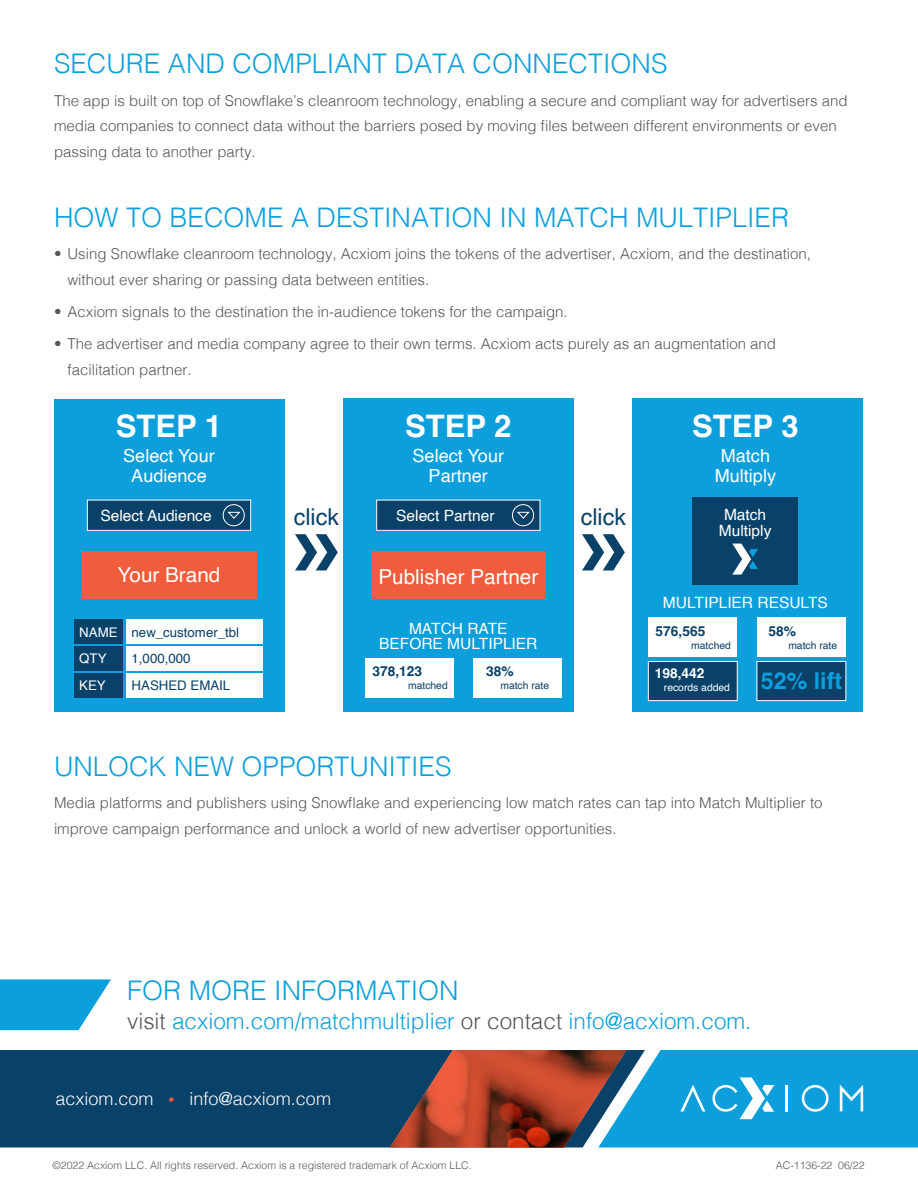
<style>
.page{position:relative;width:918px;height:1188px;background:#fff}
.page>*{position:absolute;margin:0;border:0;box-sizing:border-box;transform-origin:0 0}
.t1{font:700 31.05px "Helvetica";color:#fff}
.t2{font:300 27px "Helvetica";color:#0c9fdc}
.t3{font:23.25px "Helvetica";color:#094168}
.t4{font:700 23.25px "Helvetica";color:#0c9fdc}
.t5{font:300 22.5px "Helvetica";color:#0c9fdc}
.t6{font:20.7px "Helvetica";color:#fff}
.t7{font:18.15px/20.7px "Helvetica";color:#fff;text-align:center}
.t8{font:300 18px "Helvetica";color:#fff}
.t9{font:15.45px/15.5px "Helvetica";color:#fff;text-align:center}
.t10{font:300 15px/25.5px "Helvetica";color:#53565a}
.t11{font:700 13.8px "Helvetica";color:#094168}
.t12{font:700 13.8px "Helvetica";color:#fff}
.t13{font:13.2px/25.8px "Helvetica";color:#094168}
.t14{font:13.2px "Helvetica";color:#fff}
.t15{font:300 10.5px "Helvetica";color:#53565a}
.t16{font:10.35px "Helvetica";color:#094168}
.t17{font:10.35px "Helvetica";color:#fff}
.s1{color:#fff}
.s2{color:#53565a}
.s3{font-size:12px;color:#f15d3c}
</style>
<div class="page">
<div style="left:0;top:1050px;width:390px;height:97px;background:#094168"></div>
<svg style="left:390px;top:1050px;width:528px;height:97px;background:#4f7b96"></svg>
<svg style="left:0;top:979px;width:111px;height:51px;background:#31ade1"></svg>
<div style="left:632px;top:399px;width:230px;height:313px;background:#0c9fdc"></div>
<div style="left:54px;top:399px;width:230px;height:313px;background:#0c9fdc"></div>
<div style="left:343px;top:399px;width:230px;height:313px;background:#0c9fdc"></div>
<svg style="left:295px;top:534px;width:43px;height:37px"></svg>
<svg style="left:582px;top:534px;width:43px;height:37px"></svg>
<div style="left:693px;top:497px;width:105px;height:87px;background:#094168"></div>
<div style="left:82px;top:551px;width:174px;height:47px;background:#f15d3c"></div>
<div style="left:371px;top:551px;width:175px;height:47px;background:#f15d3c"></div>
<svg style="left:732px;top:544px;width:26px;height:31px"></svg>
<div style="left:75px;top:619px;width:48px;height:25px;background:#094168"></div>
<div style="left:75px;top:646px;width:48px;height:25px;background:#094168"></div>
<div style="left:75px;top:673px;width:48px;height:25px;background:#094168"></div>
<div style="left:127px;top:619px;width:136px;height:25px;background:#fff"></div>
<div style="left:127px;top:646px;width:136px;height:25px;background:#fff"></div>
<div style="left:127px;top:673px;width:136px;height:25px;background:#fff"></div>
<div style="left:365px;top:659px;width:89px;height:39px;background:#fff"></div>
<div style="left:473px;top:659px;width:89px;height:39px;background:#fff"></div>
<div style="left:648px;top:662px;width:89px;height:39px;background:#094168"></div>
<div style="left:648px;top:661px;width:90px;height:40px;border:1px solid #fff"></div>
<div style="left:757px;top:662px;width:89px;height:39px;background:#094168"></div>
<div style="left:757px;top:661px;width:89px;height:40px;border:1px solid #fff"></div>
<div style="left:648px;top:618px;width:89px;height:39px;background:#fff"></div>
<div style="left:757px;top:618px;width:89px;height:39px;background:#fff"></div>
<div style="left:87px;top:500px;width:164px;height:30px;background:#094168"></div>
<div style="left:87px;top:500px;width:164px;height:31px;border:1px solid #fff"></div>
<div style="left:223px;top:504px;width:22px;height:22px;border:1px solid #fff;border-radius:50%"></div>
<svg style="left:227px;top:511px;width:14px;height:8px"></svg>
<div style="left:377px;top:500px;width:163px;height:30px;background:#094168"></div>
<div style="left:376px;top:500px;width:164px;height:31px;border:1px solid #fff"></div>
<div style="left:512px;top:504px;width:22px;height:22px;border:1px solid #fff;border-radius:50%"></div>
<svg style="left:517px;top:511px;width:13px;height:8px"></svg>
<h2 class="t2" style="left:54px;top:41px;width:615px">SECURE AND COMPLIANT DATA CONNECTIONS</h2>
<p class="t10" style="left:54px;top:87px;width:795px">The app is built on top of Snowflake’s cleanroom technology, enabling a secure and compliant way for advertisers and media companies to connect data without the barriers posed by moving files between different environments or even passing data to another party.</p>
<h2 class="t2" style="left:54px;top:195px;width:737px">HOW TO BECOME A DESTINATION IN MATCH MULTIPLIER</h2>
<p class="t10" style="left:68px;top:240px;width:745px;text-indent:-14px">• Using Snowflake cleanroom technology, Acxiom joins the tokens of the advertiser, Acxiom, and the destination, without ever sharing or passing data between entities.</p>
<p class="t10" style="left:54px;top:298px;width:515px">• Acxiom signals to the destination the in-audience tokens for the campaign.</p>
<p class="t10" style="left:68px;top:330px;width:710px;text-indent:-14px">• The advertiser and media company agree to their own terms. Acxiom acts purely as an augmentation and facilitation partner.</p>
<h1 class="t1" style="left:116px;top:407px;width:108px">STEP 1</h1>
<h1 class="t1" style="left:405px;top:407px;width:108px">STEP 2</h1>
<h1 class="t1" style="left:692px;top:407px;width:108px">STEP 3</h1>
<p class="t7" style="left:123px;top:446px;width:93px">Select Your<br>Audience</p>
<p class="t7" style="left:413px;top:446px;width:93px">Select Your<br>Partner</p>
<p class="t7" style="left:715px;top:446px;width:63px">Match<br>Multiply</p>
<p class="t9" style="left:719px;top:508px;width:54px">Match<br>Multiply</p>
<h3 class="t6" style="left:118px;top:559px;width:104px">Your Brand</h3>
<h3 class="t6" style="left:378px;top:561px;width:161px">Publisher Partner</h3>
<h3 class="t3" style="left:294px;top:499px;width:47px">click</h3>
<h3 class="t3" style="left:581px;top:499px;width:47px">click</h3>
<p class="t9" style="left:100px;top:509px;width:113px">Select Audience</p>
<p class="t9" style="left:396px;top:509px;width:100px">Select Partner</p>
<p class="t13" style="left:79px;top:620px;width:161px"><span class="s1">NAME</span> new_customer_tbl<br><span class="s1">QTY</span></p>
<p class="t13" style="left:132px;top:646px;width:60px">1,000,000</p>
<p class="t14" style="left:79px;top:676px;width:28px">KEY</p>
<p class="t13" style="left:132px;top:673px;width:100px">HASHED EMAIL</p>
<p class="t9" style="left:663px;top:595px;width:166px">MULTIPLIER RESULTS</p>
<p class="t9" style="left:379px;top:621px;width:160px">MATCH RATE<br>BEFORE MULTIPLIER</p>
<p class="t11" style="left:656px;top:623px;width:51px">576,565</p>
<p class="t16" style="left:691px;top:637px;width:41px">matched</p>
<p class="t11" style="left:768px;top:623px;width:29px">58%</p>
<p class="t16" style="left:788px;top:637px;width:50px">match rate</p>
<p class="t11" style="left:372px;top:663px;width:51px">378,123</p>
<p class="t16" style="left:408px;top:678px;width:41px">matched</p>
<p class="t11" style="left:486px;top:663px;width:29px">38%</p>
<p class="t16" style="left:500px;top:678px;width:50px">match rate</p>
<p class="t12" style="left:655px;top:665px;width:51px">198,442</p>
<p class="t17" style="left:664px;top:679px;width:68px">records added</p>
<h3 class="t4" style="left:761px;top:667px;width:83px">52% lift</h3>
<h2 class="t2" style="left:54px;top:744px;width:399px">UNLOCK NEW OPPORTUNITIES</h2>
<p class="t10" style="left:54px;top:789px;width:770px">Media platforms and publishers using Snowflake and experiencing low match rates can tap into Match Multiplier to improve campaign performance and unlock a world of new advertiser opportunities.</p>
<h2 class="t2" style="left:127px;top:967px;width:333px">FOR MORE INFORMATION</h2>
<h3 class="t5" style="left:127px;top:1002px;width:626px"><span class="s2">visit</span> acxiom.com/matchmultiplier <span class="s2">or contact</span> info@acxiom.com.</h3>
<p class="t8" style="left:56px;top:1083px;width:277px">acxiom.com <span class="s3">•</span> info@acxiom.com</p>
<p class="t15" style="left:52px;top:1157px;width:421px">©2022 Acxiom LLC. All rights reserved. Acxiom is a registered trademark of Acxiom LLC.</p>
<p class="t15" style="left:776px;top:1157px;width:90px">AC-1136-22 06/22</p>
</div>
